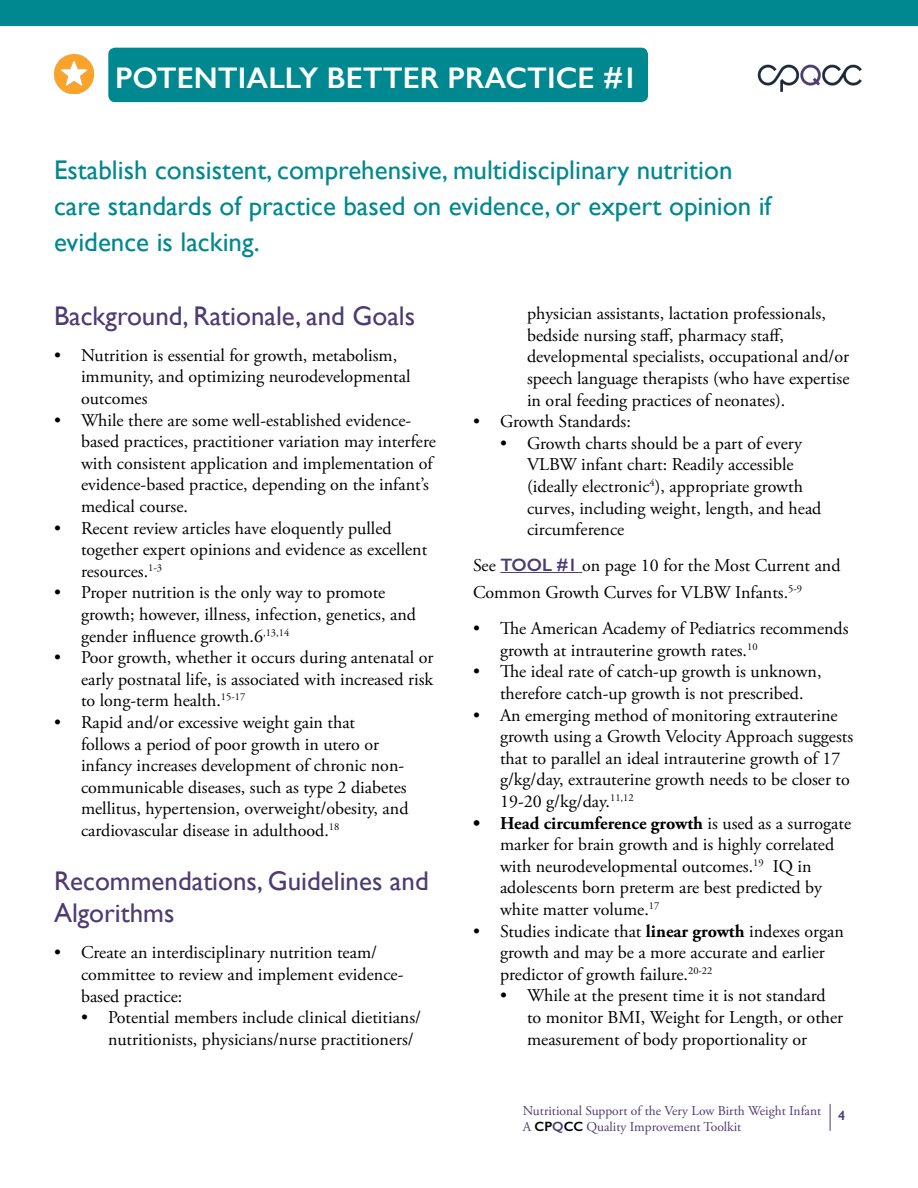
<style>
.page{position:relative;width:918px;height:1188px;background:#fff}
.page>*{position:absolute;margin:0;border:0;box-sizing:border-box;transform-origin:0 0}
.t1{font:600 30px "Gill Sans";color:#fff}
.t2{font:27px/36px "Gill Sans";color:#008890}
.t3{font:27px/32.4px "Gill Sans";color:#4d3c73}
.t4{font:18px/21.6px "Adobe Garamond Pro";color:#000}
.t5{font:13.5px "Adobe Garamond Pro";color:#4d3c73}
.t6{font:600 13.5px "Gill Sans";color:#4d3c73}
.s1{font-family:"Gill Sans";font-weight:600;color:#4d3c73}
.s2{font-weight:700}
.s3{font-family:"Gill Sans";font-weight:600;color:#000}
.s4{font-family:"Gill Sans";font-weight:600}
</style>
<div class="page">
<svg style="left:830px;top:1104px;width:1px;height:27px"></svg>
<img style="left:757px;top:64px;width:105px;height:28px">
<hr style="left:500px;top:572px;width:82px;height:1px;background:#4d3c73">
<div style="left:0;top:0;width:918px;height:25px;background:#008890"></div>
<img style="left:54px;top:54px;width:40px;height:39px">
<div style="left:108px;top:48px;width:540px;height:54px;background:#008890;border-radius:7px"></div>
<h1 class="t1" style="left:115px;top:60px;width:524px">POTENTIALLY BETTER PRACTICE #1</h1>
<h2 class="t2" style="left:54px;top:151px;width:719px">Establish consistent, comprehensive, multidisciplinary nutrition care standards of practice based on evidence, or expert opinion if evidence is lacking.</h2>
<h2 class="t3" style="left:54px;top:299px;width:363px">Background, Rationale, and Goals</h2>
<p class="t4" style="left:81px;top:345px;width:331px;text-indent:-27px">• Nutrition is essential for growth, metabolism, immunity, and optimizing neurodevelopmental outcomes</p>
<p class="t4" style="left:81px;top:410px;width:357px;text-indent:-27px">• While there are some well-established evidence&shy;based practices, practitioner variation may interfere with consistent application and implementation of evidence-based practice, depending on the infant’s medical course.</p>
<p class="t4" style="left:81px;top:518px;width:348px;text-indent:-27px">• Recent review articles have eloquently pulled together expert opinions and evidence as excellent resources.<sup>1-3</sup></p>
<p class="t4" style="left:81px;top:583px;width:336px;text-indent:-27px">• Proper nutrition is the only way to promote growth; however, illness, infection, genetics, and gender influence growth.6<sup>,13,14</sup></p>
<p class="t4" style="left:81px;top:647px;width:354px;text-align:justify;text-indent:-27px">• Poor growth, whether it occurs during antenatal or early postnatal life, is associated with increased risk to long-term health.<sup>15-17</sup></p>
<p class="t4" style="left:81px;top:712px;width:329px;text-indent:-27px">• Rapid and/or excessive weight gain that follows a period of poor growth in utero or infancy increases development of chronic non&shy;communicable diseases, such as type 2 diabetes mellitus, hypertension, overweight/obesity, and cardiovascular disease in adulthood.<sup>18</sup></p>
<h2 class="t3" style="left:54px;top:864px;width:376px">Recommendations, Guidelines and<br>Algorithms</h2>
<p class="t4" style="left:81px;top:943px;width:324px;text-indent:-27px">• Create an interdisciplinary nutrition team/ committee to review and implement evidence&shy;based practice:</p>
<p class="t4" style="left:108px;top:1007px;width:315px;text-indent:-27px">• Potential members include clinical dietitians/ nutritionists, physicians/nurse practitioners/</p>
<p class="t4" style="left:527px;top:303px;width:324px">physician assistants, lactation professionals, bedside nursing staff, pharmacy staff, developmental specialists, occupational and/or speech language therapists (who have expertise in oral feeding practices of neonates).</p>
<p class="t4" style="left:473px;top:411px;width:159px">• Growth Standards:</p>
<p class="t4" style="left:527px;top:433px;width:296px;text-indent:-27px">• Growth charts should be a part of every VLBW infant chart: Readily accessible (ideally electronic<sup>4</sup>), appropriate growth curves, including weight, length, and head circumference</p>
<p class="t4" style="left:473px;top:553px;width:369px;line-height:27px">See <span class="s1">TOOL #1</span> on page 10 for the Most Current and<br>Common Growth Curves for VLBW Infants.<sup>5-9</sup></p>
<p class="t4" style="left:500px;top:618px;width:350px;text-indent:-27px">• The American Academy of Pediatrics recommends growth at intrauterine growth rates.<sup>10</sup></p>
<p class="t4" style="left:473px;top:662px;width:350px;text-align:center">• The ideal rate of catch-up growth is unknown, therefore catch-up growth is not prescribed.</p>
<p class="t4" style="left:500px;top:705px;width:355px;text-indent:-27px">• An emerging method of monitoring extrauterine growth using a Growth Velocity Approach suggests that to parallel an ideal intrauterine growth of 17 g/kg/day, extrauterine growth needs to be closer to 19-20 g/kg/day.<sup>11,12</sup></p>
<p class="t4" style="left:500px;top:813px;width:353px;text-indent:-27px"><span class="s2">• Head circumference growth</span> is used as a surrogate marker for brain growth and is highly correlated with neurodevelopmental outcomes.<sup>19</sup> IQ in adolescents born preterm are best predicted by white matter volume.<sup>17</sup></p>
<p class="t4" style="left:500px;top:921px;width:345px;text-indent:-27px">• Studies indicate that <span class="s2">linear growth</span> indexes organ growth and may be a more accurate and earlier predictor of growth failure.<sup>20-22</sup></p>
<p class="t4" style="left:527px;top:986px;width:318px;text-indent:-27px">• While at the present time it is not standard to monitor BMI, Weight for Length, or other measurement of body proportionality or</p>
<p class="t5" style="left:523px;top:1103px;width:300px">Nutritional Support of the Very Low Birth Weight Infant</p>
<p class="t6" style="left:838px;top:1107px;width:9px">4</p>
<p class="t5" style="left:523px;top:1119px;width:220px">A <span class="s3">CP</span><span class="s4">Q</span><span class="s3">CC</span> Quality Improvement Toolkit</p>
</div>
